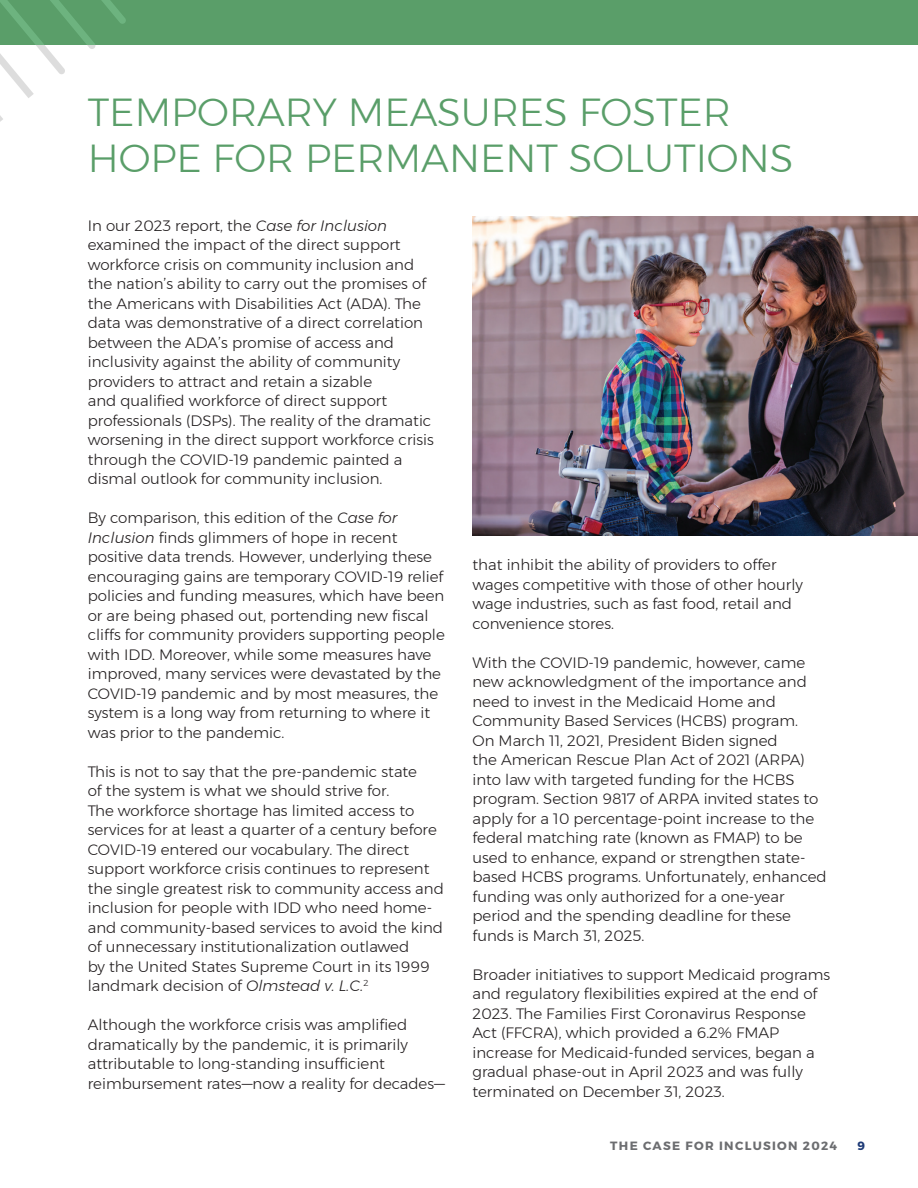
<style>
.page{position:relative;width:918px;height:1188px;background:#fff}
.page>*{position:absolute;margin:0;border:0;box-sizing:border-box;transform-origin:0 0}
.t1{font:300 39px/46.8px "Montserrat";color:#5a9e69}
.t2{font:300 15px/19.5px "Montserrat";color:#231f20}
.t3{font:700 12px "Montserrat";letter-spacing:.11em;color:#6c6d70}
.t4{font:700 12px "Montserrat";color:#1e3b77}
.s1{font-style:italic}
</style>
<div class="page">
<div style="left:0;top:0;width:918px;height:44px;background:#5a9e69"></div>
<img style="left:472px;top:216px;width:446px;height:320px">
<svg style="left:0;top:0;width:126px;height:122px"></svg>
<p class="t1" style="left:88px;top:88px;width:707px">TEMPORARY MEASURES FOSTER<br>HOPE FOR PERMANENT SOLUTIONS</p>
<p class="t2" style="left:88px;top:215px;width:348px">In our 2023 report, the <span class="s1">Case for Inclusion </span>examined the impact of the direct support workforce crisis on community inclusion and the nation’s ability to carry out the promises of the Americans with Disabilities Act (ADA). The data was demonstrative of a direct correlation between the ADA’s promise of access and inclusivity against the ability of community providers to attract and retain a sizable<br>and qualified workforce of direct support professionals (DSPs). The reality of the dramatic worsening in the direct support workforce crisis through the COVID-19 pandemic painted a dismal outlook for community inclusion.</p>
<p class="t2" style="left:88px;top:508px;width:359px">By comparison, this edition of the <span class="s1">Case for Inclusion</span> finds glimmers of hope in recent positive data trends. However, underlying these encouraging gains are temporary COVID-19 relief policies and funding measures, which have been or are being phased out, portending new fiscal cliffs for community providers supporting people with IDD. Moreover, while some measures have improved, many services were devastated by the COVID-19 pandemic and by most measures, the system is a long way from returning to where it was prior to the pandemic.</p>
<p class="t2" style="left:88px;top:761px;width:358px">This is not to say that the pre-pandemic state<br>of the system is what we should strive for.<br>The workforce shortage has limited access to services for at least a quarter of a century before COVID-19 entered our vocabulary. The direct support workforce crisis continues to represent the single greatest risk to community access and inclusion for people with IDD who need home&shy;and community-based services to avoid the kind of unnecessary institutionalization outlawed<br>by the United States Supreme Court in its 1999 landmark decision of <span class="s1">Olmstead v. L.C.</span><sup>2</sup></p>
<p class="t2" style="left:88px;top:1015px;width:359px">Although the workforce crisis was amplified dramatically by the pandemic, it is primarily attributable to long-standing insufficient reimbursement rates—now a reality for decades—</p>
<p class="t2" style="left:472px;top:555px;width:332px">that inhibit the ability of providers to offer wages competitive with those of other hourly wage industries, such as fast food, retail and convenience stores.</p>
<p class="t2" style="left:472px;top:653px;width:356px">With the COVID-19 pandemic, however, came new acknowledgment of the importance and need to invest in the Medicaid Home and Community Based Services (HCBS) program.<br>On March 11, 2021, President Biden signed<br>the American Rescue Plan Act of 2021 (ARPA) into law with targeted funding for the HCBS program. Section 9817 of ARPA invited states to apply for a 10 percentage-point increase to the federal matching rate (known as FMAP) to be used to enhance, expand or strengthen state&shy;based HCBS programs. Unfortunately, enhanced funding was only authorized for a one-year period and the spending deadline for these funds is March 31, 2025.</p>
<p class="t2" style="left:472px;top:965px;width:359px">Broader initiatives to support Medicaid programs and regulatory flexibilities expired at the end of 2023. The Families First Coronavirus Response Act (FFCRA), which provided a 6.2% FMAP increase for Medicaid-funded services, began a gradual phase-out in April 2023 and was fully terminated on December 31, 2023.</p>
<p class="t3" style="left:610px;top:1138px;width:228px">THE CASE FOR INCLUSION 2024</p>
<p class="t4" style="left:858px;top:1138px;width:9px">9</p>
</div>
